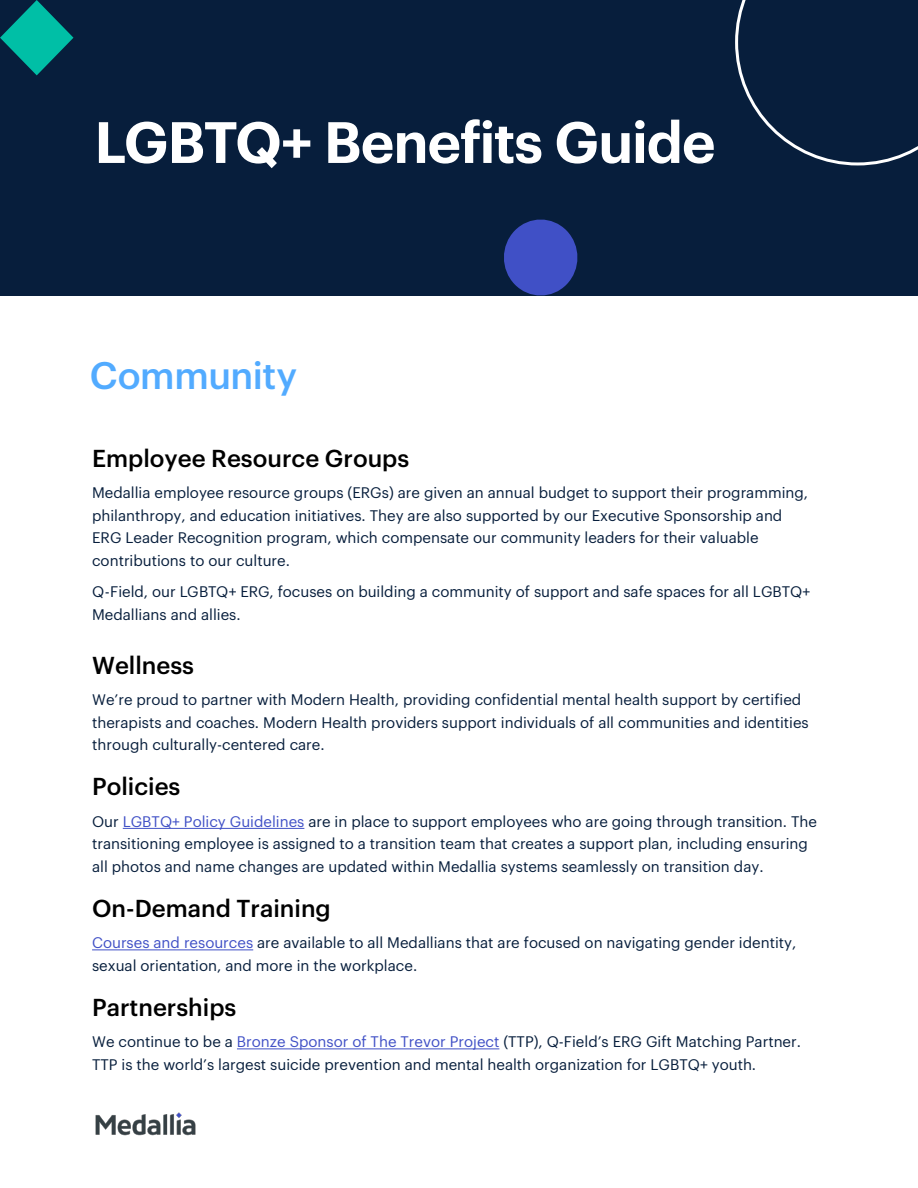
<style>
.page{position:relative;width:918px;height:1188px;background:#fff}
.page>*{position:absolute;margin:0;border:0;box-sizing:border-box;transform-origin:0 0}
.Body_-_Title{font:600 57px "Graphik";letter-spacing:-.02em;color:#fff}
.t1{font:500 37.5px "Graphik";letter-spacing:-.01em;color:#52abff}
.Subhead{font:500 24px "Graphik";color:#000}
.Subhead-2{font:15px/22.5px "Graphik";color:#071e3c}
.s1{color:#4050c6}
</style>
<div class="page">
<div style="left:0;top:0;width:918px;height:296px;background:#071e3c"></div>
<svg style="left:735px;top:0;width:183px;height:165px"></svg>
<svg style="left:0;top:0;width:73px;height:75px"></svg>
<svg style="left:504px;top:219px;width:74px;height:77px"></svg>
<hr style="left:123px;top:828px;width:181px;height:1px;background:#4050c6">
<hr style="left:92px;top:950px;width:161px;height:1px;background:#4050c6">
<hr style="left:237px;top:1049px;width:262px;height:1px;background:#4050c6">
<img style="left:95px;top:1112px;width:101px;height:24px">
<p class="Body_-_Title" style="left:94px;top:99px;width:623px">LGBTQ+ Benefits Guide</p>
<p class="t1" style="left:90px;top:347px;width:209px">Community</p>
<p class="Subhead" style="left:92px;top:440px;width:319px">Employee Resource Groups</p>
<p class="Subhead-2" style="left:92px;top:480px;width:718px">Medallia employee resource groups (ERGs) are given an annual budget to support their programming, philanthropy, and education initiatives. They are also supported by our Executive Sponsorship and ERG Leader Recognition program, which compensate our community leaders for their valuable contributions to our culture.</p>
<p class="Subhead-2" style="left:92px;top:579px;width:720px">Q-Field, our LGBTQ+ ERG, focuses on building a community of support and safe spaces for all LGBTQ+<br>Medallians and allies.</p>
<p class="Subhead" style="left:92px;top:647px;width:104px">Wellness</p>
<p class="Subhead-2" style="left:92px;top:687px;width:718px">We’re proud to partner with Modern Health, providing confidential mental health support by certified therapists and coaches. Modern Health providers support individuals of all communities and identities through culturally-centered care.</p>
<p class="Subhead" style="left:92px;top:768px;width:90px">Policies</p>
<p class="Subhead-2" style="left:92px;top:809px;width:726px">Our <span class="s1">LGBTQ+ Policy Guidelines</span> are in place to support employees who are going through transition. The transitioning employee is assigned to a transition team that creates a support plan, including ensuring all photos and name changes are updated within Medallia systems seamlessly on transition day.</p>
<p class="Subhead" style="left:92px;top:890px;width:240px">On-Demand Training</p>
<p class="Subhead-2" style="left:92px;top:930px;width:706px"><span class="s1">Courses and resources</span> are available to all Medallians that are focused on navigating gender identity, sexual orientation, and more in the workplace.</p>
<p class="Subhead" style="left:92px;top:989px;width:146px">Partnerships</p>
<p class="Subhead-2" style="left:92px;top:1029px;width:710px">We continue to be a <span class="s1">Bronze Sponsor of The Trevor Project</span> (TTP), Q-Field’s ERG Gift Matching Partner.<br>TTP is the world’s largest suicide prevention and mental health organization for LGBTQ+ youth.</p>
</div>
